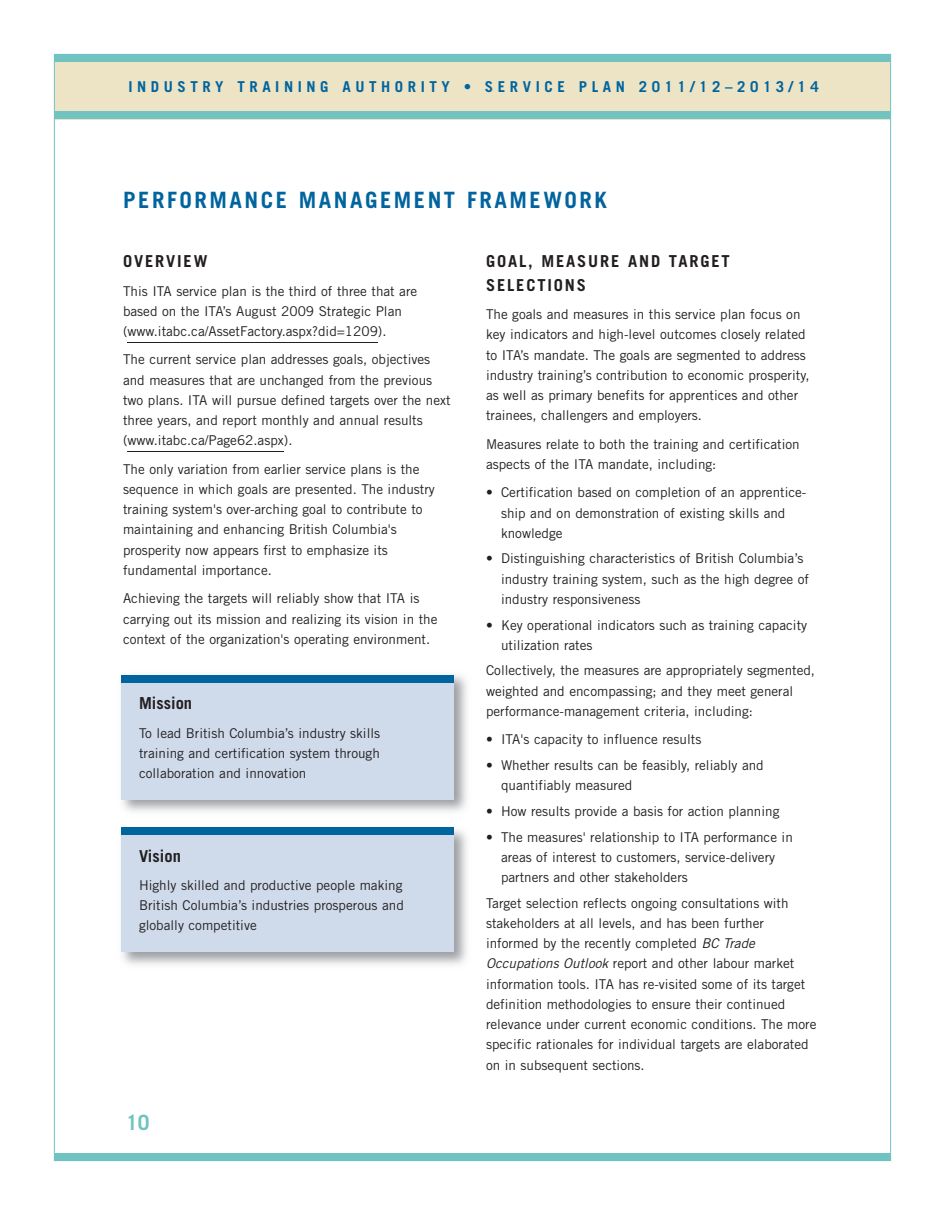
<style>
.page{position:relative;width:945px;height:1215px;background:#fff}
.page>*{position:absolute;margin:0;border:0;box-sizing:border-box;transform-origin:0 0}
.t1{font:700 22.5px "Trade Gothic";letter-spacing:.11em;color:#00649e}
.t2{font:700 21px "Trade Gothic";color:#70c3c0}
.t3{font:700 16.5px/24px "Trade Gothic";letter-spacing:.11em;color:#231f20}
.t4{font:700 16.5px "Trade Gothic";color:#231f20}
.t5{font:700 15px "Trade Gothic";letter-spacing:.305em;color:#00649e}
.t6{font:13.5px/20.2px "Trade Gothic";color:#231f20}
.s1{font-style:italic}
</style>
<div class="page">
<div style="left:54px;top:54px;width:837px;height:65px;background:#ede4c5"></div>
<hr style="left:128px;top:342px;width:250px;height:1px;background:#231f20">
<hr style="left:128px;top:451px;width:156px;height:1px;background:#231f20">
<img style="left:121px;top:674px;width:346px;height:138px">
<div style="left:122px;top:675px;width:332px;height:124px;background:#cfdbeb"></div>
<div style="left:122px;top:675px;width:332px;height:7px;background:#00649e"></div>
<img style="left:121px;top:827px;width:346px;height:138px">
<div style="left:122px;top:828px;width:332px;height:124px;background:#cfdbeb"></div>
<div style="left:122px;top:828px;width:332px;height:7px;background:#00649e"></div>
<div style="left:54px;top:54px;width:837px;height:8px;background:#70c3c0"></div>
<div style="left:54px;top:111px;width:837px;height:8px;background:#70c3c0"></div>
<div style="left:54px;top:1154px;width:837px;height:7px;background:#70c3c0"></div>
<p class="t5" style="left:128px;top:81px;width:692px">INDUSTRY TRAINING AUTHORITY • SERVICE PLAN 2011/12–2013/14</p>
<h1 class="t1" style="left:123px;top:192px;width:485px">PERFORMANCE MANAGEMENT FRAMEWORK</h1>
<p class="t3" style="left:123px;top:251px;width:86px">OVERVIEW</p>
<p class="t6" style="left:123px;top:282px;width:296px">This ITA service plan is the third of three that are based on the ITA’s August 2009 Strategic Plan (www.itabc.ca/AssetFactory.aspx?did=1209).</p>
<p class="t6" style="left:123px;top:351px;width:329px">The current service plan addresses goals, objectives and measures that are unchanged from the previous two plans. ITA will pursue defined targets over the next three years, and report monthly and annual results (www.itabc.ca/Page62.aspx).</p>
<p class="t6" style="left:123px;top:460px;width:313px">The only variation from earlier service plans is the sequence in which goals are presented. The industry training system's over-arching goal to contribute to maintaining and enhancing British Columbia's prosperity now appears first to emphasize its fundamental importance.</p>
<p class="t6" style="left:123px;top:590px;width:316px">Achieving the targets will reliably show that ITA is carrying out its mission and realizing its vision in the context of the organization's operating environment.</p>
<p class="t4" style="left:139px;top:697px;width:55px">Mission</p>
<p class="t6" style="left:139px;top:724px;width:243px;text-align:justify">To lead British Columbia’s industry skills training and certification system through collaboration and innovation</p>
<p class="t3" style="left:139px;top:845px;width:43px">Vision</p>
<p class="t6" style="left:139px;top:876px;width:266px;text-align:justify">Highly skilled and productive people making British Columbia’s industries prosperous and globally competitive</p>
<h2 class="t2" style="left:126px;top:1115px;width:25px">10</h2>
<p class="t3" style="left:486px;top:250px;width:245px">GOAL, MEASURE AND TARGET<br>SELECTIONS</p>
<p class="t6" style="left:486px;top:305px;width:325px">The goals and measures in this service plan focus on key indicators and high-level outcomes closely related to ITA’s mandate. The goals are segmented to address industry training’s contribution to economic prosperity, as well as primary benefits for apprentices and other trainees, challengers and employers.</p>
<p class="t6" style="left:486px;top:435px;width:315px">Measures relate to both the training and certification aspects of the ITA mandate, including:</p>
<p class="t6" style="left:501px;top:484px;width:307px;text-indent:-15px">• Certification based on completion of an apprentice&shy;ship and on demonstration of existing skills and knowledge</p>
<p class="t6" style="left:501px;top:550px;width:310px;text-indent:-15px">• Distinguishing characteristics of British Columbia’s industry training system, such as the high degree of industry responsiveness</p>
<p class="t6" style="left:501px;top:616px;width:308px;text-indent:-15px">• Key operational indicators such as training capacity utilization rates</p>
<p class="t6" style="left:486px;top:662px;width:331px">Collectively, the measures are appropriately segmented, weighted and encompassing; and they meet general performance-management criteria, including:</p>
<p class="t6" style="left:486px;top:731px;width:217px">• ITA's capacity to influence results</p>
<p class="t6" style="left:501px;top:756px;width:264px;text-indent:-15px">• Whether results can be feasibly, reliably and quantifiably measured</p>
<p class="t6" style="left:486px;top:802px;width:295px">• How results provide a basis for action planning</p>
<p class="t6" style="left:501px;top:828px;width:293px;text-indent:-15px">• The measures' relationship to ITA performance in areas of interest to customers, service-delivery partners and other stakeholders</p>
<p class="t6" style="left:486px;top:894px;width:332px">Target selection reflects ongoing consultations with stakeholders at all levels, and has been further informed by the recently completed <span class="s1">BC Trade Occupations Outlook</span> report and other labour market information tools. ITA has re-visited some of its target definition methodologies to ensure their continued relevance under current economic conditions. The more specific rationales for individual targets are elaborated on in subsequent sections.</p>
</div>
